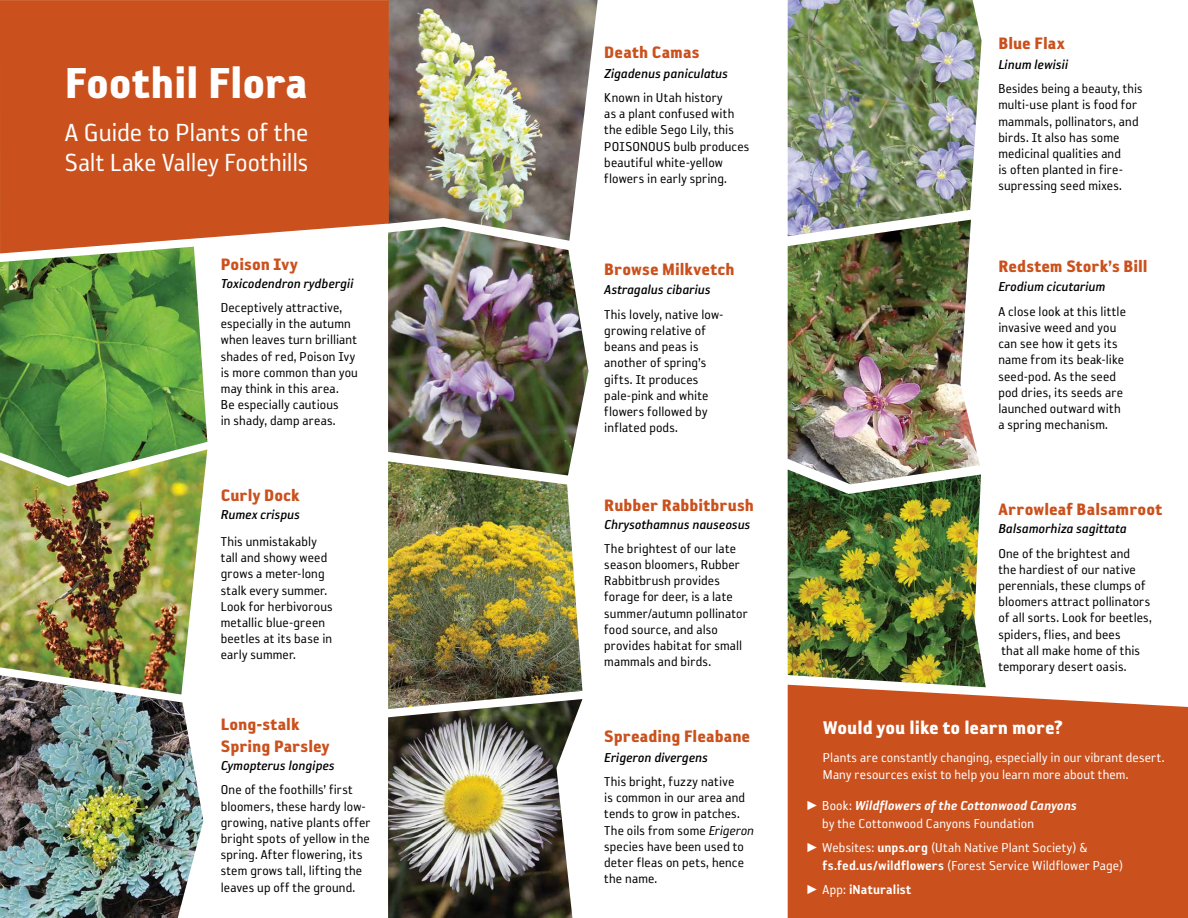
<style>
.page{position:relative;width:1188px;height:918px;background:#fff}
.page>*{position:absolute;margin:0;border:0;box-sizing:border-box;transform-origin:0 0}
.t1{font:49.5px "Reykjavik One OT D Gauge";letter-spacing:-.005em;color:#fff}
.t2{font:28.5px/30px "Reykjavik One OT A Gauge";letter-spacing:-.005em;color:#fff}
.t3{font:21px "Reykjavik One OT D Gauge";color:#fff}
.t4{font:18.9px/22.6px "Reykjavik One OT D Gauge";color:#ca511d}
.t5{font:14.85px/16.2px "Reykjavik One OT A Gauge";letter-spacing:.01em;color:#000}
.t6{font:14.85px/16.2px "Reykjavik One OT A Gauge";letter-spacing:.01em;color:#fff}
.t7{font:italic 14.85px "Reykjavik One OT B Gauge";letter-spacing:.005em;color:#000}
.t8{font:italic 14.85px "Reykjavik One OT C Gauge";letter-spacing:.005em;color:#fff}
.t9{font:14.85px "Reykjavik One OT C Gauge";letter-spacing:.005em;color:#fff}
.s1{font-style:italic}
.s2{font-family:"Reykjavik One OT A Gauge";font-style:normal}
.s3{font-family:"Reykjavik One OT C Gauge"}
.s4{font-family:"Reykjavik One OT A Gauge"}
</style>
<div class="page">
<img style="left:0;top:253px;width:207px;height:196px">
<img style="left:0;top:449px;width:207px;height:226px">
<img style="left:0;top:675px;width:203px;height:243px">
<img style="left:388px;top:241px;width:200px;height:220px">
<img style="left:788px;top:0;width:194px;height:220px">
<img style="left:788px;top:474px;width:198px;height:211px">
<img style="left:389px;top:0;width:209px;height:241px">
<img style="left:388px;top:461px;width:194px;height:238px">
<img style="left:788px;top:220px;width:192px;height:264px">
<div style="left:788px;top:685px;width:400px;height:233px;background:#ca511d"></div>
<img style="left:388px;top:699px;width:194px;height:219px">
<div style="left:0;top:0;width:389px;height:253px;background:#ca511d"></div>
<svg style="left:808px;top:801px;width:9px;height:9px"></svg>
<svg style="left:808px;top:843px;width:9px;height:9px"></svg>
<svg style="left:808px;top:885px;width:9px;height:9px"></svg>
<h1 class="t1" style="left:65px;top:56px;width:245px">Foothil Flora</h1>
<h2 class="t2" style="left:65px;top:117px;width:245px">A Guide to Plants of the<br>Salt Lake Valley Foothills</h2>
<p class="t4" style="left:221px;top:253px;width:79px">Poison Ivy</p>
<p class="t7" style="left:221px;top:276px;width:134px">Toxicodendron rydbergii</p>
<p class="t5" style="left:221px;top:300px;width:139px">Deceptively attractive, especially in the autumn when leaves turn brilliant shades of red, Poison Ivy is more common than you may think in this area.<br>Be especially cautious<br>in shady, damp areas.</p>
<p class="t4" style="left:221px;top:484px;width:80px">Curly Dock</p>
<p class="t7" style="left:221px;top:507px;width:81px">Rumex crispus</p>
<p class="t5" style="left:221px;top:534px;width:114px">This unmistakably tall and showy weed grows a meter-long stalk every summer.<br>Look for herbivorous metallic blue-green beetles at its base in early summer.</p>
<p class="t4" style="left:221px;top:712px;width:110px">Long-stalk<br>Spring Parsley</p>
<p class="t7" style="left:221px;top:758px;width:115px">Cymopterus longipes</p>
<p class="t5" style="left:221px;top:782px;width:151px">One of the foothills’ first bloomers, these hardy low&shy;growing, native plants offer bright spots of yellow in the spring. After flowering, its stem grows tall, lifting the leaves up off the ground.</p>
<p class="t4" style="left:604px;top:41px;width:97px">Death Camas</p>
<p class="t7" style="left:604px;top:66px;width:125px">Zigadenus paniculatus</p>
<p class="t5" style="left:604px;top:90px;width:147px">Known in Utah history<br>as a plant confused with the edible Sego Lily, this<br>POISONOUS bulb produces beautiful white-yellow flowers in early spring.</p>
<p class="t4" style="left:604px;top:258px;width:132px">Browse Milkvetch</p>
<p class="t7" style="left:604px;top:282px;width:108px">Astragalus cibarius</p>
<p class="t5" style="left:604px;top:306px;width:121px">This lovely, native low&shy;growing relative of beans and peas is another of spring’s gifts. It produces pale-pink and white flowers followed by inflated pods.</p>
<p class="t4" style="left:604px;top:494px;width:151px">Rubber Rabbitbrush</p>
<p class="t7" style="left:604px;top:516px;width:148px">Chrysothamnus nauseosus</p>
<p class="t5" style="left:604px;top:540px;width:145px">The brightest of our late season bloomers, Rubber<br>Rabbitbrush provides forage for deer, is a late summer/autumn pollinator food source, and also provides habitat for small mammals and birds.</p>
<p class="t4" style="left:604px;top:725px;width:148px">Spreading Fleabane</p>
<p class="t7" style="left:604px;top:750px;width:105px">Erigeron divergens</p>
<p class="t5" style="left:604px;top:774px;width:151px">This bright, fuzzy native<br>is common in our area and tends to grow in patches.<br>The oils from some <span class="s1">Erigeron </span>species have been used to deter fleas on pets, hence the name.</p>
<p class="t4" style="left:998px;top:32px;width:68px">Blue Flax</p>
<p class="t7" style="left:998px;top:57px;width:71px">Linum lewisii</p>
<p class="t5" style="left:998px;top:81px;width:146px">Besides being a beauty, this multi-use plant is food for mammals, pollinators, and birds. It also has some medicinal qualities and<br>is often planted in fire&shy;supressing seed mixes.</p>
<p class="t4" style="left:998px;top:255px;width:151px">Redstem Stork’s Bill</p>
<p class="t7" style="left:998px;top:279px;width:108px">Erodium cicutarium</p>
<p class="t5" style="left:998px;top:303px;width:129px">A close look at this little invasive weed and you can see how it gets its name from its beak-like seed-pod. As the seed pod dries, its seeds are launched outward with a spring mechanism.</p>
<p class="t4" style="left:998px;top:498px;width:165px">Arrowleaf Balsamroot</p>
<p class="t7" style="left:998px;top:521px;width:130px">Balsamorhiza sagittata</p>
<p class="t5" style="left:998px;top:545px;width:155px">One of the brightest and<br>the hardiest of our native perennials, these clumps of bloomers attract pollinators of all sorts. Look for beetles, spiders, flies, and bees<br>that all make home of this temporary desert oasis.</p>
<h3 class="t3" style="left:823px;top:716px;width:241px">Would you like to learn more?</h3>
<p class="t6" style="left:823px;top:750px;width:343px">Plants are constantly changing, especially in our vibrant desert.<br>Many resources exist to help you learn more about them.</p>
<p class="t8" style="left:822px;top:798px;width:256px"><span class="s2">Book:</span> Wildflowers of the Cottonwood Canyons</p>
<p class="t6" style="left:822px;top:811px;width:267px;line-height:24.3px">by the Cottonwood Canyons Foundation<br>Websites: <span class="s3">unps.org</span> (Utah Native Plant Society) &amp;</p>
<p class="t6" style="left:823px;top:857px;width:302px"><span class="s3">fs.fed.us/wildflowers</span> (Forest Service Wildflower Page)</p>
<p class="t9" style="left:823px;top:882px;width:90px"><span class="s4">App:</span> iNaturalist</p>
</div>
